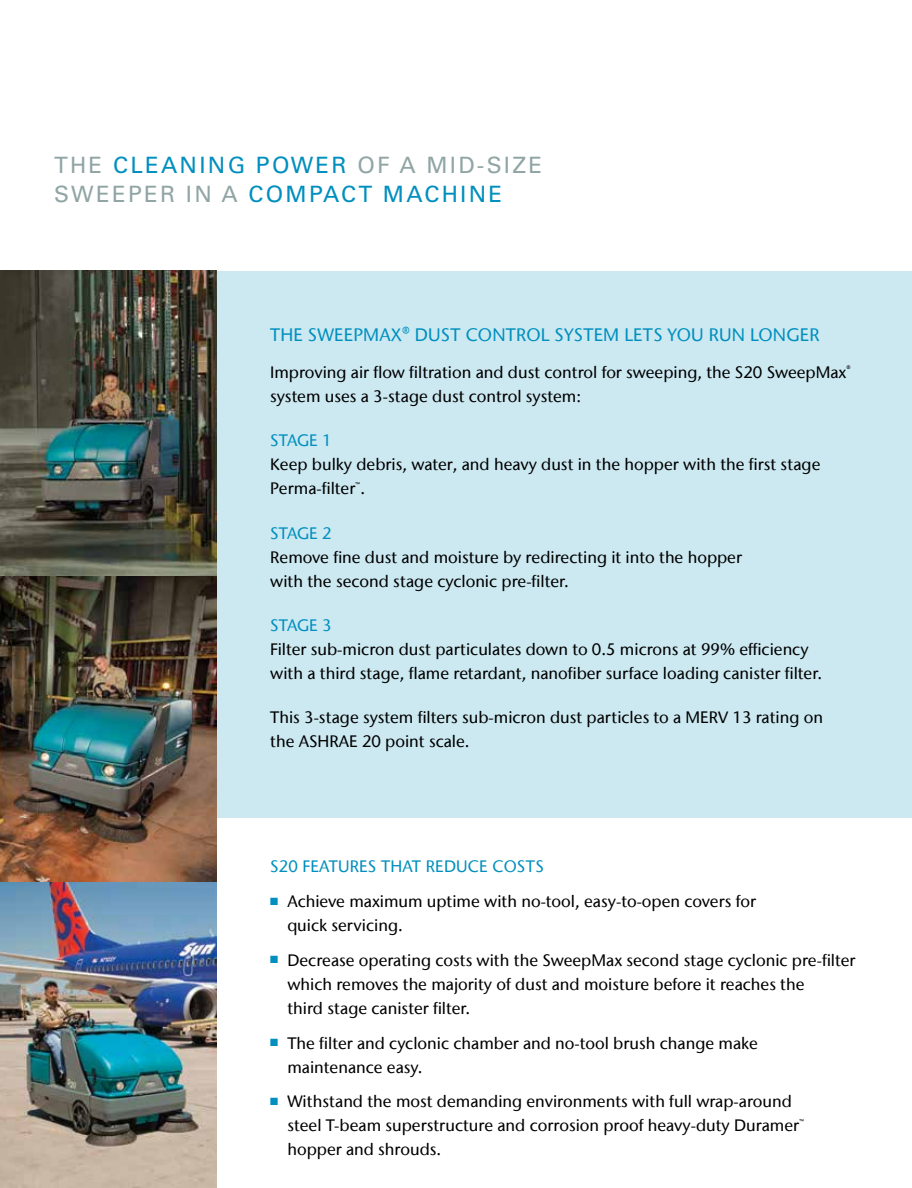
<style>
.page{position:relative;width:912px;height:1188px;background:#fff}
.page>*{position:absolute;margin:0;border:0;box-sizing:border-box;transform-origin:0 0}
.t1{font:22.5px/30px "Univers LT Std";letter-spacing:.1em;color:#008fbe}
.t2{font:500 18px "Stone Sans IIITC Com";letter-spacing:.01em;color:#008fbe}
.t3{font:500 16.5px/24px "Stone Sans IIITC Com";color:#000}
.t4{font:500 16.5px "Stone Sans IIITC Com";letter-spacing:.01em;color:#008fbe}
.s1{color:#91a5a5}
.s2{color:#008fbe}
</style>
<div class="page">
<div style="left:0;top:271px;width:911px;height:547px;background:#cce9f2"></div>
<img style="left:0;top:271px;width:216px;height:917px">
<h1 class="t1" style="left:54px;top:150px;width:489px"><span class="s1">THE</span> CLEANING POWER <span class="s1">OF A MID-SIZE<br>SWEEPER IN A</span> COMPACT MACHINE</h1>
<p class="t2" style="left:270px;top:324px;width:550px">THE SWEEPMAX® DUST CONTROL SYSTEM LETS YOU RUN LONGER</p>
<p class="t3" style="left:270px;top:360px;width:581px">Improving air flow filtration and dust control for sweeping, the S20 SweepMax<sup>® </sup>system uses a 3-stage dust control system:</p>
<p class="t4" style="left:270px;top:430px;width:63px">STAGE 1</p>
<p class="t3" style="left:270px;top:452px;width:551px">Keep bulky debris, water, and heavy dust in the hopper with the first stage<br>Perma-filter<sup>™</sup>.</p>
<p class="t4" style="left:270px;top:523px;width:63px">STAGE 2</p>
<p class="t3" style="left:270px;top:545px;width:473px">Remove fine dust and moisture by redirecting it into the hopper with the second stage cyclonic pre-filter.</p>
<p class="t4" style="left:270px;top:615px;width:63px">STAGE 3</p>
<p class="t3" style="left:270px;top:637px;width:553px">Filter sub-micron dust particulates down to 0.5 microns at 99% efficiency with a third stage, flame retardant, nanofiber surface loading canister filter.</p>
<p class="t3" style="left:270px;top:705px;width:554px">This 3-stage system filters sub-micron dust particles to a MERV 13 rating on the ASHRAE 20 point scale.</p>
<p class="t4" style="left:270px;top:856px;width:275px">S20 FEATURES THAT REDUCE COSTS</p>
<p class="t3" style="left:287px;top:889px;width:470px;text-indent:-17px"><span class="s2">■</span> Achieve maximum uptime with no-tool, easy-to-open covers for quick servicing.</p>
<p class="t3" style="left:287px;top:948px;width:569px;text-indent:-17px"><span class="s2">■</span> Decrease operating costs with the SweepMax second stage cyclonic pre-filter which removes the majority of dust and moisture before it reaches the<br>third stage canister filter.</p>
<p class="t3" style="left:287px;top:1031px;width:472px;text-indent:-17px"><span class="s2">■</span> The filter and cyclonic chamber and no-tool brush change make maintenance easy.</p>
<p class="t3" style="left:287px;top:1089px;width:518px;text-indent:-17px"><span class="s2">■</span> Withstand the most demanding environments with full wrap-around steel T-beam superstructure and corrosion proof heavy-duty Duramer<sup>™ </sup>hopper and shrouds.</p>
</div>
